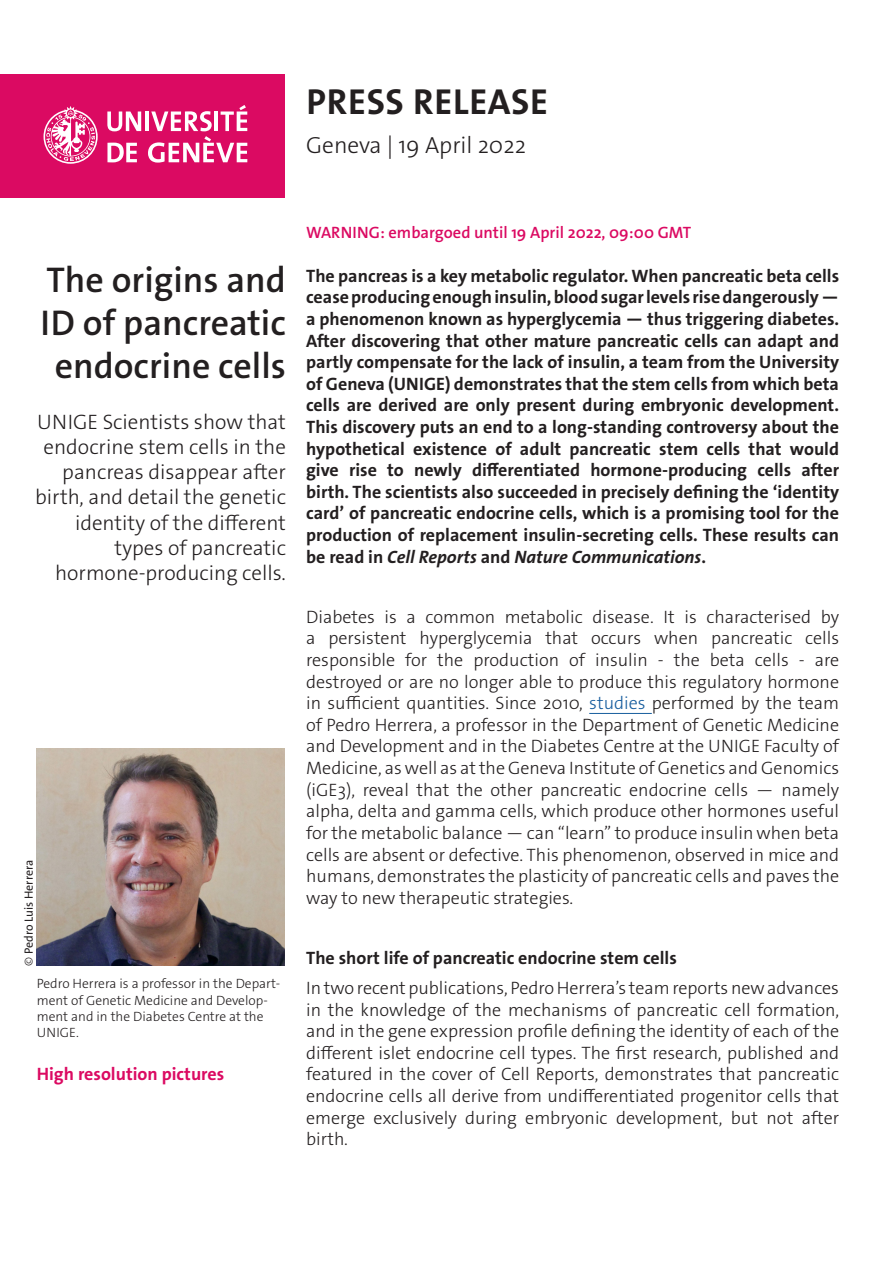
<style>
.page{position:relative;width:893px;height:1263px;background:#fff}
.page>*{position:absolute;margin:0;border:0;box-sizing:border-box;transform-origin:0 0}
._4__texte_courant{font:700 36.3px "The Sans Os F";letter-spacing:.02em;color:#231f20}
._1__grand_titre{font:600 36px/43.2px "The Sans Os F";color:#231f20;text-align:center}
._4__texte_courant-2{font:300 23.4px "The Sans Os F";color:#231f20}
._1__grand_titre-2{font:300 21px/25.2px "The Sans Os F";color:#231f20;text-align:right}
._4__texte_courant-3{font:300 18px/21.6px "The Sans Os F";color:#231f20;text-align:justify}
._4__texte_courant-4{font:700 18px/21.6px "The Sans Os F";color:#231f20;text-align:justify}
.t1{font:700 18px "The Sans Os F";color:#db0a62}
.embargo{font:600 16.5px "The Sans Os F";color:#db0a62}
.t2{font:300 13.5px/16.2px "The Sans Os F";color:#231f20}
.t3{font:12px "The Sans Os F";color:#231f20}
.s1{font-weight:300}
.s2{font-style:italic}
.s3{color:#175d9e}
</style>
<div class="page">
<hr style="left:589px;top:713px;width:63px;height:1px;background:#175d9e">
<div style="left:0;top:74px;width:285px;height:124px;background:#db0a62"></div>
<svg style="left:44px;top:106px;width:54px;height:58px"></svg>
<svg style="left:107px;top:111px;width:34px;height:20px"></svg>
<hr style="left:145px;top:111px;width:4px;height:20px;background:#fff">
<svg style="left:107px;top:143px;width:30px;height:19px"></svg>
<svg style="left:148px;top:105px;width:99px;height:58px"></svg>
<img style="left:37px;top:748px;width:248px;height:218px">
<p class="_4__texte_courant" style="left:306px;top:78px;width:243px">PRESS RELEASE</p>
<p class="_4__texte_courant-2" style="left:306px;top:130px;width:221px">Geneva | 19 April 2022</p>
<p class="_1__grand_titre" style="left:41px;top:258px;width:247px">The origins and<br>ID of pancreatic endocrine cells</p>
<p class="_1__grand_titre-2" style="left:35px;top:409px;width:252px">UNIGE Scientists show that endocrine stem cells in the pancreas disappear after birth, and detail the genetic identity of the different types of pancreatic hormone-producing cells.</p>
<p class="t3" style="left:21px;top:966px;width:107px;rotate:-90deg"><span class="s1">©</span> Pedro Luis Herrera</p>
<p class="t2" style="left:37px;top:976px;width:245px">Pedro Herrera is a professor in the Depart&shy;ment of Genetic Medicine and Develop&shy;ment and in the Diabetes Centre at the<br>UNIGE.</p>
<p class="t1" style="left:37px;top:1062px;width:189px">High resolution pictures</p>
<p class="embargo" style="left:306px;top:222px;width:387px">WARNING: embargoed until 19 April 2022, 09:00 GMT</p>
<p class="_4__texte_courant-4" style="left:306px;top:265px;width:534px">The pancreas is a key metabolic regulator. When pancreatic beta cells cease producing enough insulin, blood sugar levels rise dangerously — a phenomenon known as hyperglycemia — thus triggering diabetes.<br>After discovering that other mature pancreatic cells can adapt and partly compensate for the lack of insulin, a team from the University of Geneva (UNIGE) demonstrates that the stem cells from which beta cells are derived are only present during embryonic development.<br>This discovery puts an end to a long-standing controversy about the hypothetical existence of adult pancreatic stem cells that would give rise to newly differentiated hormone-producing cells after birth. The scientists also succeeded in precisely defining the ‘identity card’ of pancreatic endocrine cells, which is a promising tool for the production of replacement insulin-secreting cells. These results can be read in <span class="s2">Cell Reports</span> and <span class="s2">Nature Communications</span>.</p>
<p class="_4__texte_courant-3" style="left:306px;top:606px;width:534px">Diabetes is a common metabolic disease. It is characterised by a persistent hyperglycemia that occurs when pancreatic cells responsible for the production of insulin - the beta cells - are destroyed or are no longer able to produce this regulatory hormone in sufficient quantities. Since 2010, <span class="s3">studies</span> performed by the team of Pedro Herrera, a professor in the Department of Genetic Medicine and Development and in the Diabetes Centre at the UNIGE Faculty of Medicine, as well as at the Geneva Institute of Genetics and Genomics (iGE3), reveal that the other pancreatic endocrine cells — namely alpha, delta and gamma cells, which produce other hormones useful for the metabolic balance — can “learn” to produce insulin when beta cells are absent or defective. This phenomenon, observed in mice and humans, demonstrates the plasticity of pancreatic cells and paves the way to new therapeutic strategies.</p>
<p class="_4__texte_courant-4" style="left:306px;top:947px;width:372px">The short life of pancreatic endocrine stem cells</p>
<p class="_4__texte_courant-3" style="left:306px;top:977px;width:534px">In two recent publications, Pedro Herrera’s team reports new advances in the knowledge of the mechanisms of pancreatic cell formation, and in the gene expression profile defining the identity of each of the different islet endocrine cell types. The first research, published and featured in the cover of Cell Reports, demonstrates that pancreatic endocrine cells all derive from undifferentiated progenitor cells that emerge exclusively during embryonic development, but not after birth.</p>
</div>
